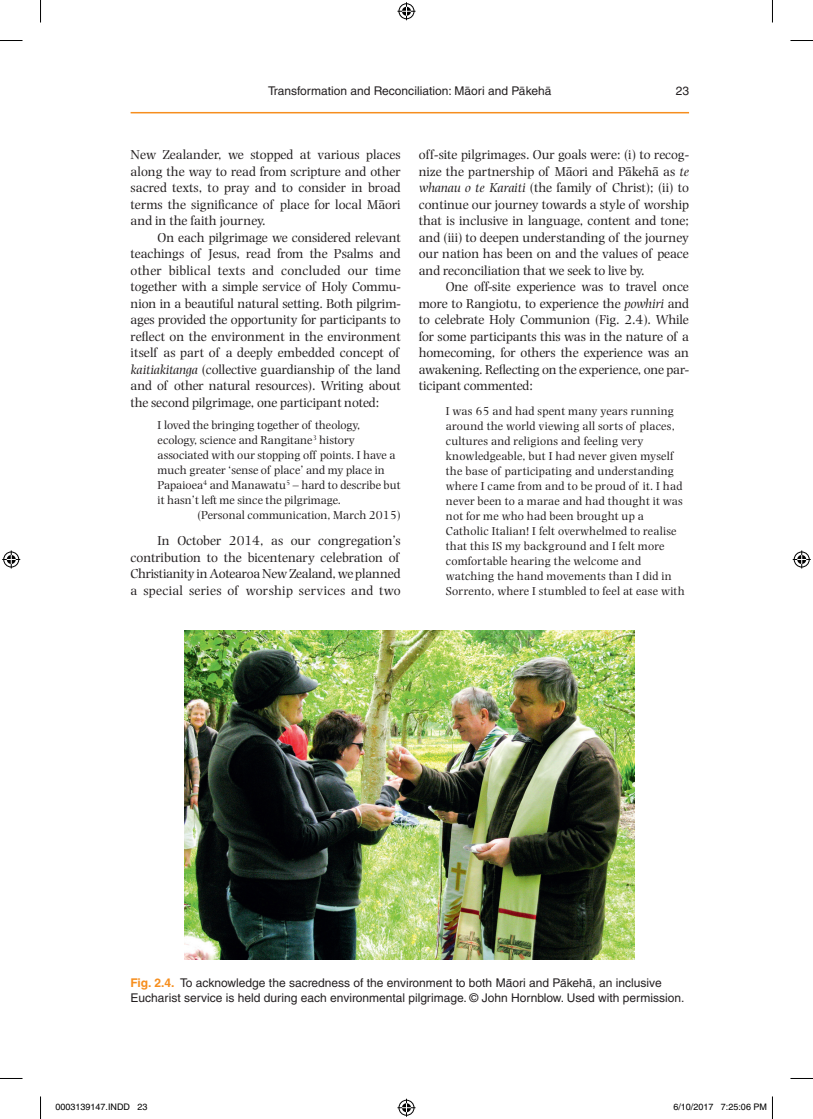
<style>
.page{position:relative;width:813px;height:1119px;background:#fff}
.page>*{position:absolute;margin:0;border:0;box-sizing:border-box;transform-origin:0 0}
.t1{font:13.5px/16.5px "Photina MT Std";letter-spacing:-.01em;color:#231f20;text-align:justify}
.t2{font:13.5px "Gentium Plus";color:#231f20}
.t3{font:12px/15px "Photina MT Std";letter-spacing:.015em;color:#231f20}
.t4{font:12px/15px "Helvetica LT Std";color:#231f20}
.t5{font:9px "Helvetica";color:#000}
.s1{font-family:"Gentium Plus"}
.s2{font-style:italic}
.s3{font-weight:700;color:#f68e1e}
</style>
<div class="page">
<hr style="left:130px;top:112px;width:558px;height:1px;background:#f68e1e">
<img style="left:185px;top:630px;width:449px;height:329px">
<svg style="left:0;top:40px;width:22px;height:1px"></svg>
<svg style="left:790px;top:40px;width:22px;height:1px"></svg>
<svg style="left:0;top:1078px;width:22px;height:1px"></svg>
<svg style="left:790px;top:1078px;width:22px;height:1px"></svg>
<svg style="left:40px;top:0;width:1px;height:23px"></svg>
<svg style="left:40px;top:1096px;width:1px;height:22px"></svg>
<svg style="left:772px;top:0;width:1px;height:23px"></svg>
<svg style="left:772px;top:1096px;width:1px;height:22px"></svg>
<svg style="left:397px;top:2px;width:18px;height:18px"></svg>
<svg style="left:397px;top:1098px;width:18px;height:18px"></svg>
<svg style="left:2px;top:550px;width:18px;height:18px"></svg>
<svg style="left:792px;top:550px;width:18px;height:18px"></svg>
<p class="t4" style="left:268px;top:83px;width:285px">Transformation and Reconciliation: Ma¯ori and Pa¯keha¯</p>
<p class="t4" style="left:675px;top:83px;width:15px">23</p>
<p class="t1" style="left:130px;top:146px;width:272px">New Zealander, we stopped at various places along the way to read from scripture and other sacred texts, to pray and to consider in broad terms the significance of place for local Ma<span class="s1">̄</span>ori and in the faith journey.</p>
<p class="t1" style="left:130px;top:229px;width:272px;text-align:left;text-indent:27px">On each pilgrimage we considered relevant teachings of Jesus, read from the Psalms and other biblical texts and concluded our time together with a simple service of Holy Commu&shy;nion in a beautiful natural setting. Both pilgrim&shy;ages provided the opportunity for participants to reflect on the environment in the environment itself as part of a deeply embedded concept of <span class="s2">kaitiakitanga</span> (collective guardianship of the land and of other natural resources). Writing about the second pilgrimage, one participant noted:</p>
<p class="t3" style="left:157px;top:418px;width:244px">I loved the bringing together of theology, ecology, science and Rangitane<sup>3</sup> history associated with our stopping off points. I have a much greater ‘sense of place’ and my place in Papaioea<sup>4</sup> and Manawatu<sup>5</sup> – hard to describe but it hasn’t left me since the pilgrimage.</p>
<p class="t3" style="left:197px;top:508px;width:205px">(Personal communication, March 2015)</p>
<p class="t1" style="left:130px;top:533px;width:272px;text-align:left;text-indent:27px">In October 2014, as our congregation’s contribution to the bicentenary celebration of Christianity in Aotearoa New Zealand, we planned a special series of worship services and two</p>
<p class="t1" style="left:418px;top:146px;width:272px">off-site pilgrimages. Our goals were: (i) to recog&shy;nize the partnership of Maori and Pakeha as</p>
<p class="t1" style="left:418px;top:163px;width:272px;text-indent:240px"><span class="s1">̄</span> <span class="s2">te whanau o te Karaiti</span> (the family of Christ); (ii) to continue our journey towards a style of worship that is inclusive in language, content and tone; and (iii) to deepen understanding of the journey our nation has been on and the values of peace and reconciliation that we seek to live by.</p>
<p class="t1" style="left:418px;top:278px;width:272px;text-indent:27px">One off-site experience was to travel once more to Rangiotu, to experience the <span class="s2">powhiri</span> and to celebrate Holy Communion (Fig. 2.4). While for some participants this was in the nature of a homecoming, for others the experience was an awakening. Reflecting on the experience, one par&shy;ticipant commented:</p>
<p class="t3" style="left:446px;top:403px;width:240px">I was 65 and had spent many years running around the world viewing all sorts of places, cultures and religions and feeling very knowledgeable, but I had never given myself the base of participating and understanding where I came from and to be proud of it. I had never been to a marae and had thought it was not for me who had been brought up a Catholic Italian! I felt overwhelmed to realise that this IS my background and I felt more comfortable hearing the welcome and watching the hand movements than I did in Sorrento, where I stumbled to feel at ease with</p>
<p class="t2" style="left:572px;top:158px;width:7px">̄</p>
<p class="t2" style="left:632px;top:158px;width:7px">̄</p>
<p class="t4" style="left:130px;top:974px;width:555px"><span class="s3">Fig. 2.4.</span> To acknowledge the sacredness of the environment to both Ma<span class="s1">̄</span>ori and Pa<span class="s1">̄</span>keha<span class="s1">̄</span>, an inclusive<br>Eucharist service is held during each environmental pilgrimage. © John Hornblow. Used with permission.</p>
<p class="t5" style="left:56px;top:1101px;width:94px">0003139147.INDD 23</p>
<p class="t5" style="left:673px;top:1101px;width:95px">6/10/2017 7:25:06 PM</p>
</div>
